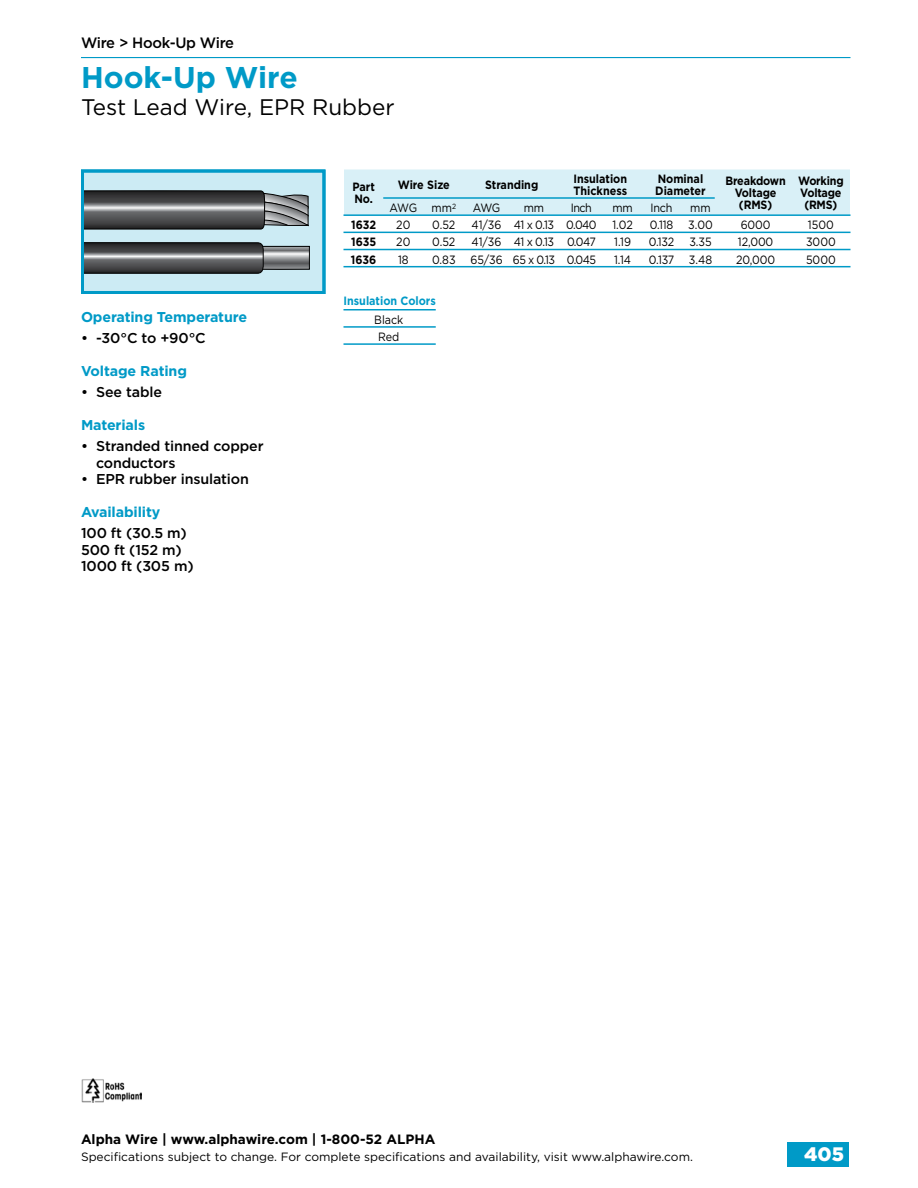
<style>
.page{position:relative;width:918px;height:1188px;background:#fff}
.page>*{position:absolute;margin:0;border:0;box-sizing:border-box;transform-origin:0 0}
.t1{font:700 30px "Gotham";color:#009ac7}
.t2{font:22.5px "Gotham";color:#000}
.t3{font:900 19.5px "Gotham";color:#fff}
.t4{font:500 15px "Gotham";letter-spacing:-.02em;color:#000}
.t5{font:500 14.25px/16.5px "Gotham";letter-spacing:-.01em;color:#000}
.t6{font:700 14.25px "Gotham";letter-spacing:-.01em;color:#009ac7}
.t7{font:700 13.5px "Gotham";color:#000}
.t8{font:12px/17.1px "Gotham";color:#000;text-align:center;scale:.9 1}
.t9{font:700 12px/12px "Gotham";letter-spacing:-.005em;color:#000;scale:.9 1}
.t10{font:12px "Gotham";color:#000}
.t11{font:12px "Gotham";letter-spacing:-.045em;color:#000;scale:.9 1}
.t12{font:12px "Gotham";letter-spacing:-.05em;color:#000;scale:.9 1}
.t13{font:700 12px "Gotham";color:#009ac7;scale:.9 1}
</style>
<div class="page">
<div style="left:787px;top:1142px;width:62px;height:24px;background:#009ac7"></div>
<hr style="left:81px;top:57px;width:770px;height:1px;background:#009ac7">
<div style="left:82px;top:171px;width:242px;height:121px;background:#ccebf4"></div>
<svg style="left:85px;top:242px;width:225px;height:32px;background:#636668"></svg>
<svg style="left:85px;top:190px;width:224px;height:40px;background:#636668"></svg>
<div style="left:81px;top:169px;width:244px;height:125px;border:3px solid #009ac7"></div>
<img style="left:81px;top:1078px;width:61px;height:25px">
<div style="left:344px;top:169px;width:506px;height:45px;background:#d9f0f7"></div>
<hr style="left:383px;top:197px;width:332px;height:2px;background:#009ac7">
<hr style="left:344px;top:214px;width:507px;height:2px;background:#009ac7">
<hr style="left:344px;top:309px;width:92px;height:1px;background:#009ac7">
<hr style="left:344px;top:326px;width:92px;height:2px;background:#009ac7">
<hr style="left:344px;top:343px;width:92px;height:2px;background:#009ac7">
<hr style="left:344px;top:232px;width:507px;height:1px;background:#009ac7">
<hr style="left:344px;top:249px;width:507px;height:1px;background:#009ac7">
<hr style="left:344px;top:266px;width:507px;height:1px;background:#009ac7">
<p class="t4" style="left:81px;top:33px;width:155px">Wire &gt; Hook-Up Wire</p>
<h1 class="t1" style="left:81px;top:58px;width:218px">Hook-Up Wire</h1>
<h2 class="t2" style="left:81px;top:93px;width:315px">Test Lead Wire, EPR Rubber</h2>
<p class="t6" style="left:81px;top:308px;width:168px">Operating Temperature</p>
<p class="t5" style="left:81px;top:330px;width:126px">• -30°C to +90°C</p>
<p class="t6" style="left:81px;top:362px;width:107px">Voltage Rating</p>
<p class="t5" style="left:81px;top:384px;width:83px">• See table</p>
<p class="t6" style="left:81px;top:416px;width:66px">Materials</p>
<p class="t5" style="left:96px;top:438px;width:169px;text-indent:-15px">• Stranded tinned copper conductors</p>
<p class="t5" style="left:81px;top:471px;width:169px">• EPR rubber insulation</p>
<p class="t6" style="left:81px;top:503px;width:81px">Availability</p>
<p class="t5" style="left:81px;top:525px;width:114px">100 ft (30.5 m)<br>500 ft (152 m)<br>1000 ft (305 m)</p>
<p class="t9" style="left:352px;top:181px;width:26px">Part<br>No.</p>
<p class="t9" style="left:398px;top:179px;width:59px">Wire Size</p>
<p class="t9" style="left:485px;top:179px;width:61px">Stranding</p>
<p class="t9" style="left:573px;top:173px;width:61px">Insulation<br>Thickness</p>
<p class="t9" style="left:655px;top:173px;width:58px">Nominal<br>Diameter</p>
<p class="t9" style="left:725px;top:175px;width:69px;text-align:center">Breakdown<br>Voltage (RMS)</p>
<p class="t9" style="left:798px;top:175px;width:52px">Working<br>Voltage</p>
<p class="t8" style="left:390px;top:199px;width:75px">AWG mm<sup>2</sup></p>
<p class="t8" style="left:473px;top:199px;width:32px">AWG</p>
<p class="t8" style="left:524px;top:199px;width:24px">mm</p>
<p class="t9" style="left:804px;top:199px;width:38px">(RMS)</p>
<p class="t8" style="left:571px;top:199px;width:25px">Inch</p>
<p class="t8" style="left:612px;top:199px;width:24px">mm</p>
<p class="t8" style="left:651px;top:199px;width:26px">Inch</p>
<p class="t8" style="left:690px;top:199px;width:24px">mm</p>
<p class="t9" style="left:351px;top:219px;width:29px">1632</p>
<p class="t8" style="left:396px;top:216px;width:17px">20</p>
<p class="t8" style="left:432px;top:216px;width:27px">0.52</p>
<p class="t11" style="left:472px;top:217px;width:140px">41/36 41 x 0.13 0.040</p>
<p class="t8" style="left:612px;top:216px;width:24px">1.02</p>
<p class="t8" style="left:650px;top:216px;width:27px">0.118</p>
<p class="t8" style="left:688px;top:216px;width:29px">3.00</p>
<p class="t8" style="left:741px;top:216px;width:35px">6000</p>
<p class="t8" style="left:808px;top:216px;width:30px">1500</p>
<p class="t9" style="left:351px;top:236px;width:29px">1635</p>
<p class="t8" style="left:396px;top:233px;width:17px">20</p>
<p class="t8" style="left:432px;top:233px;width:27px">0.52</p>
<p class="t11" style="left:472px;top:234px;width:139px">41/36 41 x 0.13 0.047</p>
<p class="t8" style="left:614px;top:233px;width:20px">1.19</p>
<p class="t8" style="left:649px;top:233px;width:72px">0.132 3.35</p>
<p class="t8" style="left:738px;top:233px;width:41px">12,000</p>
<p class="t8" style="left:806px;top:233px;width:35px">3000</p>
<p class="t9" style="left:351px;top:253px;width:30px">1636</p>
<p class="t8" style="left:398px;top:250px;width:13px">18</p>
<p class="t12" style="left:432px;top:252px;width:184px">0.83 65/36 65 x 0.13 0.045</p>
<p class="t8" style="left:614px;top:250px;width:20px">1.14</p>
<p class="t8" style="left:649px;top:250px;width:72px">0.137 3.48</p>
<p class="t8" style="left:736px;top:250px;width:45px">20,000</p>
<p class="t8" style="left:806px;top:250px;width:35px">5000</p>
<p class="t13" style="left:344px;top:293px;width:104px">Insulation Colors</p>
<p class="t8" style="left:374px;top:310px;width:34px">Black<br>Red</p>
<p class="t7" style="left:81px;top:1131px;width:356px">Alpha Wire | www.alphawire.com | 1-800-52 ALPHA</p>
<p class="t10" style="left:81px;top:1149px;width:614px">Specifications subject to change. For complete specifications and availability, visit www.alphawire.com.</p>
<h3 class="t3" style="left:804px;top:1141px;width:41px">405</h3>
</div>
